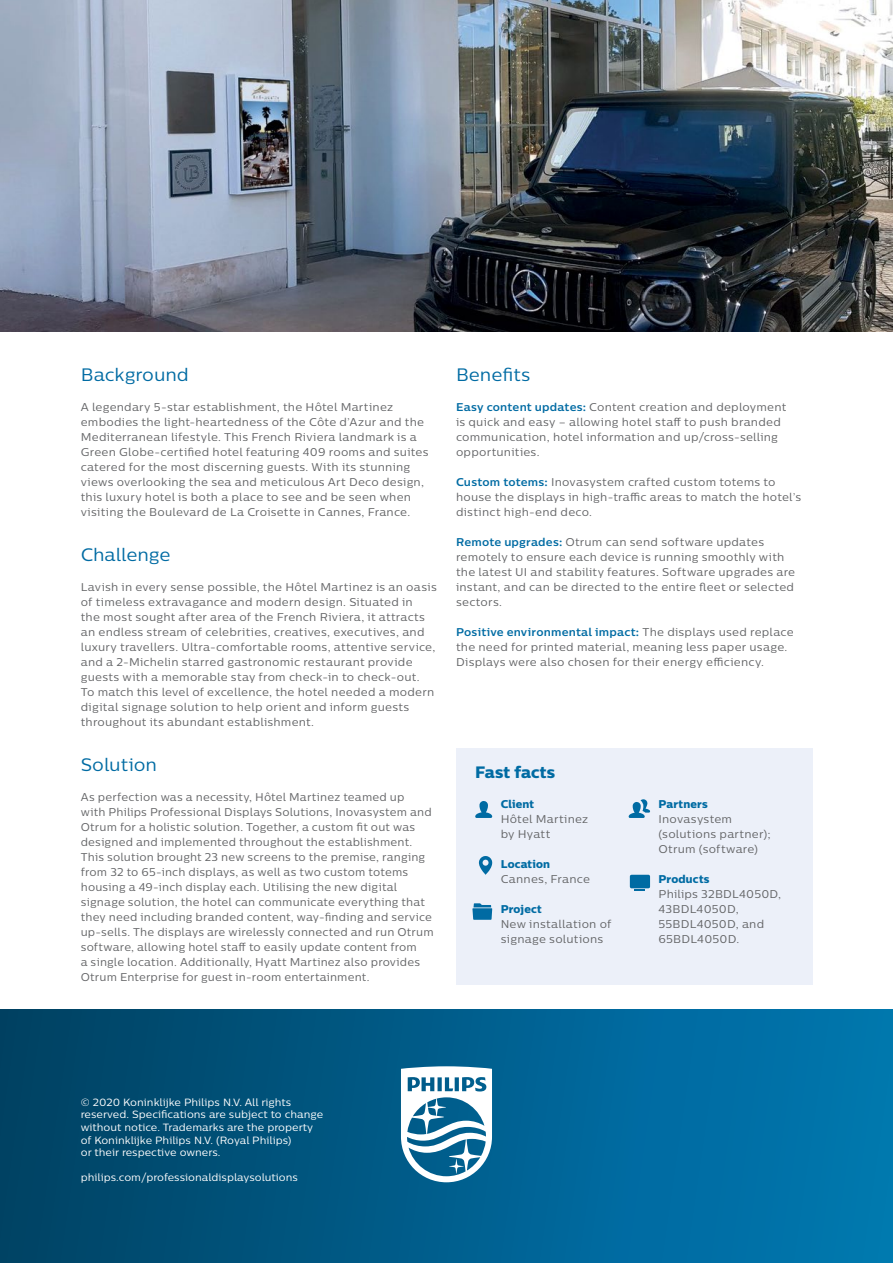
<style>
.page{position:relative;width:893px;height:1263px;background:#fff}
.page>*{position:absolute;margin:0;border:0;box-sizing:border-box;transform-origin:0 0}
.t1{font:18px "Centrale Sans";letter-spacing:-.005em;color:#006ba3}
.t2{font:16.5px "Centrale Sans X Bold";color:#006ba3}
.t3{font:11.25px/15px "Centrale Sans";letter-spacing:.015em;color:#636466}
.t4{font:11.25px "Centrale Sans X Bold";letter-spacing:.015em;color:#006ba3}
.t5{font:10.5px/12.6px "Centrale Sans";color:#fff}
.s1{font-weight:700;color:#006ba3}
</style>
<div class="page">
<img style="left:0;top:0;width:893px;height:332px">
<div style="left:456px;top:748px;width:356px;height:236px;background:#ecf0f9"></div>
<svg style="left:475px;top:801px;width:17px;height:17px"></svg>
<svg style="left:479px;top:856px;width:13px;height:19px"></svg>
<svg style="left:472px;top:903px;width:20px;height:17px"></svg>
<svg style="left:629px;top:799px;width:21px;height:19px"></svg>
<div style="left:630px;top:875px;width:20px;height:13px;background:#006ba3;border-radius:2px"></div>
<svg style="left:635px;top:889px;width:10px;height:2px"></svg>
<div style="left:0;top:1010px;width:893px;height:253px;background:linear-gradient(to right,#004263,#007ab4)"></div>
<svg style="left:401px;top:1066px;width:91px;height:116px"></svg>
<h1 class="t1" style="left:81px;top:363px;width:110px">Background</h1>
<p class="t3" style="left:81px;top:399px;width:349px">A legendary 5-star establishment, the Hôtel Martinez embodies the light-heartedness of the Côte d’Azur and the Mediterranean lifestyle. This French Riviera landmark is a Green Globe-certified hotel featuring 409 rooms and suites catered for the most discerning guests. With its stunning views overlooking the sea and meticulous Art Deco design, this luxury hotel is both a place to see and be seen when visiting the Boulevard de La Croisette in Cannes, France.</p>
<h1 class="t1" style="left:81px;top:543px;width:91px">Challenge</h1>
<p class="t3" style="left:81px;top:579px;width:358px">Lavish in every sense possible, the Hôtel Martinez is an oasis of timeless extravagance and modern design. Situated in<br>the most sought after area of the French Riviera, it attracts an endless stream of celebrities, creatives, executives, and luxury travellers. Ultra-comfortable rooms, attentive service, and a 2-Michelin starred gastronomic restaurant provide guests with a memorable stay from check-in to check-out.<br>To match this level of excellence, the hotel needed a modern digital signage solution to help orient and inform guests throughout its abundant establishment.</p>
<h1 class="t1" style="left:81px;top:753px;width:78px">Solution</h1>
<p class="t3" style="left:81px;top:789px;width:354px">As perfection was a necessity, Hôtel Martinez teamed up<br>with Philips Professional Displays Solutions, Inovasystem and Otrum for a holistic solution. Together, a custom fit out was designed and implemented throughout the establishment.<br>This solution brought 23 new screens to the premise, ranging from 32 to 65-inch displays, as well as two custom totems housing a 49-inch display each. Utilising the new digital signage solution, the hotel can communicate everything that they need including branded content, way-finding and service up-sells. The displays are wirelessly connected and run Otrum software, allowing hotel staff to easily update content from<br>a single location. Additionally, Hyatt Martinez also provides Otrum Enterprise for guest in-room entertainment.</p>
<h1 class="t1" style="left:456px;top:363px;width:76px">Benefits</h1>
<p class="t3" style="left:456px;top:399px;width:332px"><span class="s1">Easy content updates:</span> Content creation and deployment is quick and easy – allowing hotel staff to push branded communication, hotel information and up/cross-selling opportunities.</p>
<p class="t3" style="left:456px;top:474px;width:347px"><span class="s1">Custom totems:</span> Inovasystem crafted custom totems to house the displays in high-traffic areas to match the hotel’s distinct high-end deco.</p>
<p class="t3" style="left:456px;top:534px;width:341px"><span class="s1">Remote upgrades:</span> Otrum can send software updates remotely to ensure each device is running smoothly with the latest UI and stability features. Software upgrades are instant, and can be directed to the entire fleet or selected sectors.</p>
<p class="t3" style="left:456px;top:624px;width:339px"><span class="s1">Positive environmental impact:</span> The displays used replace the need for printed material, meaning less paper usage.<br>Displays were also chosen for their energy efficiency.</p>
<h2 class="t2" style="left:475px;top:762px;width:81px">Fast facts</h2>
<p class="t4" style="left:501px;top:797px;width:35px">Client</p>
<p class="t3" style="left:501px;top:812px;width:89px">Hôtel Martinez by Hyatt</p>
<p class="t4" style="left:501px;top:857px;width:51px">Location</p>
<p class="t3" style="left:501px;top:872px;width:91px">Cannes, France</p>
<p class="t4" style="left:501px;top:902px;width:43px">Project</p>
<p class="t3" style="left:501px;top:917px;width:112px">New installation of signage solutions</p>
<p class="t4" style="left:659px;top:797px;width:51px">Partners</p>
<p class="t3" style="left:659px;top:812px;width:114px">Inovasystem (solutions partner);<br>Otrum (software)</p>
<p class="t4" style="left:659px;top:872px;width:52px">Products</p>
<p class="t3" style="left:659px;top:887px;width:124px">Philips 32BDL4050D,<br>43BDL4050D,<br>55BDL4050D, and<br>65BDL4050D.</p>
<p class="t5" style="left:81px;top:1095px;width:244px">© 2020 Koninklijke Philips N.V. All rights reserved. Specifications are subject to change without notice. Trademarks are the property of Koninklijke Philips N.V. (Royal Philips)<br>or their respective owners.</p>
<p class="t5" style="left:81px;top:1171px;width:219px">philips.com/professionaldisplaysolutions</p>
</div>
